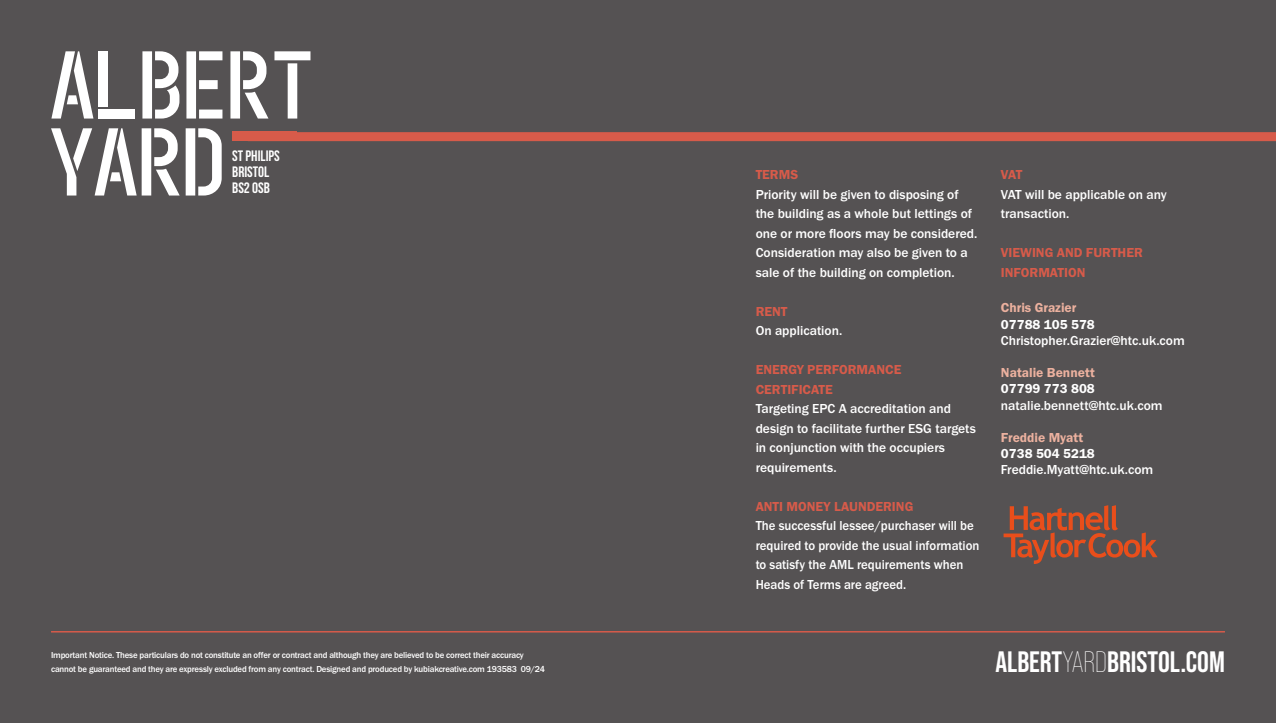
<style>
.page{position:relative;width:1276px;height:723px;background:#555253}
.page>*{position:absolute;margin:0;border:0;box-sizing:border-box;transform-origin:0 0}
.t1{font:700 29.55px "Bebas Neue Pro";color:#fff}
.t2{font:700 15.15px/16px "Bebas Neue";color:#fff}
.t3{font:500 13.5px/19.5px "Franklin Gothic URW";color:#fff}
.t4{font:500 13.5px/19.5px "Franklin Gothic URW";color:#fff;scale:.95 1}
.t5{font:13.5px/19.5px "Franklin Gothic URW Dem";color:#d75b4a}
.t6{font:13.5px "Franklin Gothic URW Dem";color:#ecb19f}
.t7{font:13.5px "Franklin Gothic URW Dem";color:#fff}
.t8{font:500 9px/13.5px "Franklin Gothic URW";letter-spacing:-.02em;color:#fff}
.s1{font-weight:300}
</style>
<div class="page">
<svg style="left:1003px;top:505px;width:154px;height:58px"></svg>
<hr style="left:51px;top:631px;width:1174px;height:1px;background:#d75b4a">
<svg style="left:51px;top:51px;width:42px;height:68px"></svg>
<div style="left:98px;top:110px;width:36px;height:9px;background:#fff"></div>
<div style="left:232px;top:132px;width:65px;height:9px;background:#d75b4a"></div>
<div style="left:98px;top:51px;width:10px;height:56px;background:#fff"></div>
<svg style="left:142px;top:51px;width:37px;height:68px"></svg>
<svg style="left:186px;top:51px;width:36px;height:68px"></svg>
<svg style="left:230px;top:51px;width:38px;height:68px"></svg>
<svg style="left:274px;top:51px;width:36px;height:68px"></svg>
<svg style="left:51px;top:128px;width:129px;height:67px"></svg>
<svg style="left:186px;top:128px;width:36px;height:67px"></svg>
<div style="left:248px;top:132px;width:1028px;height:9px;background:#d75b4a"></div>
<p class="t2" style="left:232px;top:148px;width:49px">ST PHILIPS<br>BRISTOL<br>BS2 0SB</p>
<p class="t5" style="left:755px;top:165px;width:44px">TERMS</p>
<p class="t3" style="left:755px;top:184px;width:223px">Priority will be given to disposing of the building as a whole but lettings of one or more floors may be considered.<br>Consideration may also be given to a sale of the building on completion.</p>
<p class="t5" style="left:755px;top:301px;width:33px">RENT</p>
<p class="t3" style="left:755px;top:321px;width:88px">On application.</p>
<p class="t5" style="left:755px;top:360px;width:147px">ENERGY PERFORMANCE<br>CERTIFICATE</p>
<p class="t3" style="left:755px;top:399px;width:222px">Targeting EPC A accreditation and design to facilitate further ESG targets in conjunction with the occupiers requirements.</p>
<p class="t5" style="left:755px;top:496px;width:159px">ANTI MONEY LAUNDERING</p>
<p class="t4" style="left:755px;top:516px;width:237px">The successful lessee/purchaser will be required to provide the usual information to satisfy the AML requirements when Heads of Terms are agreed.</p>
<p class="t5" style="left:1001px;top:165px;width:23px">VAT</p>
<p class="t3" style="left:1001px;top:184px;width:167px">VAT will be applicable on any transaction.</p>
<p class="t5" style="left:1001px;top:243px;width:144px">VIEWING AND FURTHER<br>INFORMATION</p>
<p class="t6" style="left:1001px;top:299px;width:77px">Chris Grazier</p>
<p class="t7" style="left:1001px;top:316px;width:95px">07788 105 578</p>
<p class="t3" style="left:1001px;top:330px;width:185px">Christopher.Grazier@htc.uk.com</p>
<p class="t6" style="left:1001px;top:364px;width:95px">Natalie Bennett</p>
<p class="t7" style="left:1001px;top:380px;width:95px">07799 773 808</p>
<p class="t3" style="left:1001px;top:395px;width:163px">natalie.bennett@htc.uk.com</p>
<p class="t6" style="left:1001px;top:429px;width:84px">Freddie Myatt</p>
<p class="t7" style="left:1001px;top:445px;width:95px">0738 504 5218</p>
<p class="t3" style="left:1001px;top:460px;width:154px">Freddie.Myatt@htc.uk.com</p>
<p class="t8" style="left:51px;top:648px;width:495px">Important Notice. These particulars do not constitute an offer or contract and although they are believed to be correct their accuracy cannot be guaranteed and they are expressly excluded from any contract. Designed and produced by kubiakcreative.com 193583 09/24</p>
<h1 class="t1" style="left:995px;top:645px;width:231px">ALBERT<span class="s1">YARD</span>BRISTOL.COM</h1>
</div>
